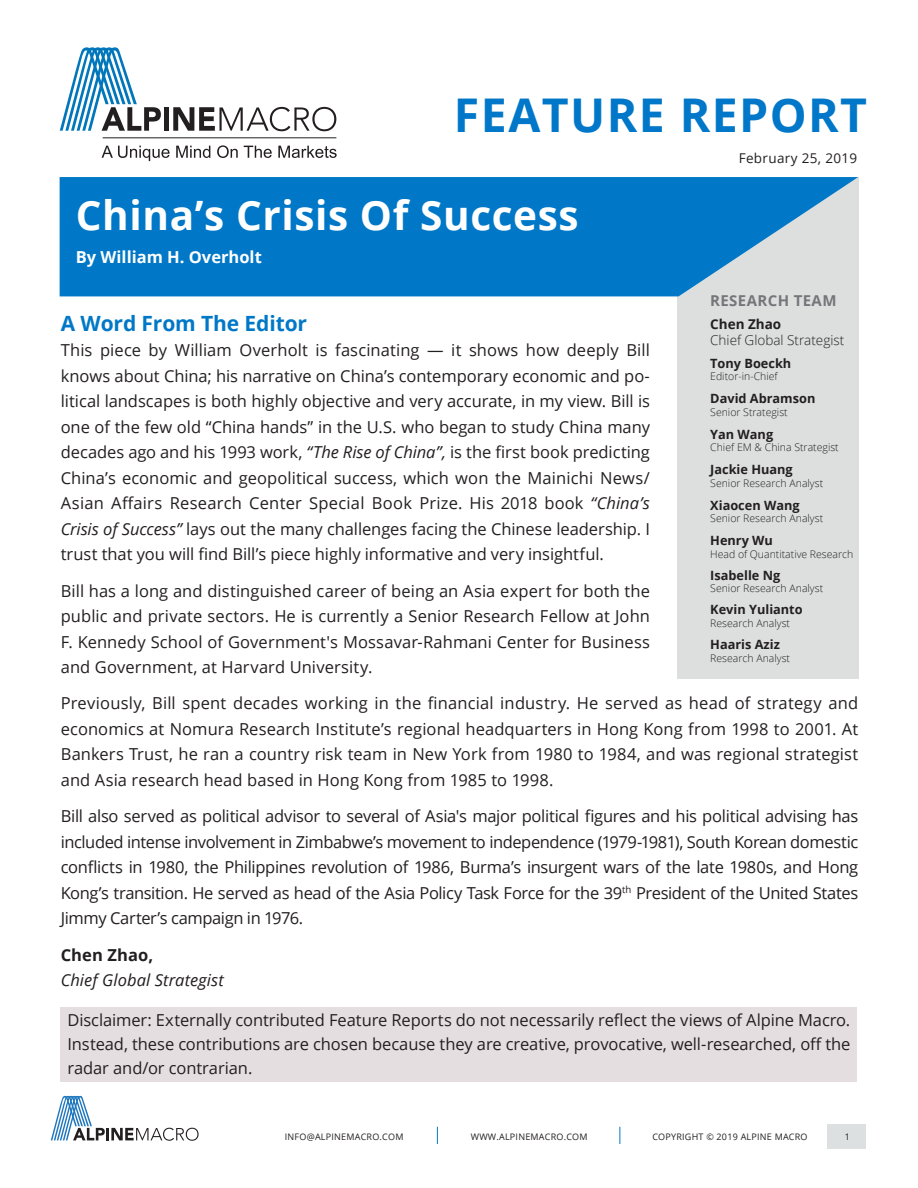
<style>
.page{position:relative;width:918px;height:1188px;background:#fff}
.page>*{position:absolute;margin:0;border:0;box-sizing:border-box;transform-origin:0 0}
.t1{font:700 46.5px "Open Sans";letter-spacing:.03em;color:#0077c8}
.t2{font:700 40.5px "Open Sans";letter-spacing:.015em;color:#fff}
.Sub_header{font:700 21px "Open Sans";letter-spacing:-.005em;color:#0078c7}
.Body_Text{font:16.5px/25.5px "Open Sans";color:#231f20;text-align:justify}
.Body_Text-2{font:italic 16.5px/25.5px "Open Sans";letter-spacing:.005em;color:#231f20}
.t3{font:700 16.5px "Open Sans";color:#fff}
.t4{font:700 15px "Open Sans";letter-spacing:.025em;color:#757679}
.t5{font:300 13.5px "Open Sans";color:#231f20}
.t6{font:13.5px "Open Sans";letter-spacing:.025em;color:#231f20}
.t7{font:700 13.5px "Open Sans";color:#231f20}
.t8{font:700 12.75px "Open Sans";color:#231f20}
.t9{font:300 10.5px "Open Sans";color:#231f20}
.t10{font:9px "Open Sans";letter-spacing:.025em;color:#231f20}
.s1{font-style:italic}
.s2{font-weight:700;font-style:normal}
</style>
<div class="page">
<div style="left:677px;top:177px;width:181px;height:501px;background:#dddfdf"></div>
<svg style="left:60px;top:177px;width:798px;height:119px;background:#1883c9"></svg>
<hr style="left:103px;top:138px;width:233px;height:1px;background:#231f20">
<svg style="left:102px;top:146px;width:68px;height:15px"></svg>
<svg style="left:176px;top:146px;width:34px;height:12px"></svg>
<svg style="left:217px;top:145px;width:21px;height:13px"></svg>
<svg style="left:244px;top:146px;width:28px;height:12px"></svg>
<svg style="left:278px;top:146px;width:59px;height:12px"></svg>
<div style="left:164px;top:107px;width:5px;height:24px;background:#231f20"></div>
<svg style="left:173px;top:107px;width:163px;height:24px"></svg>
<svg style="left:60px;top:47px;width:101px;height:84px"></svg>
<svg style="left:620px;top:1127px;width:1px;height:17px"></svg>
<svg style="left:437px;top:1127px;width:1px;height:17px"></svg>
<svg style="left:51px;top:1096px;width:148px;height:45px"></svg>
<div style="left:827px;top:1125px;width:38px;height:24px;background:#dce0e0"></div>
<div style="left:61px;top:1007px;width:796px;height:74px;background:#e4dee0"></div>
<h1 class="t1" style="left:454px;top:82px;width:415px">FEATURE REPORT</h1>
<p class="t2" style="left:76px;top:187px;width:504px">China’s Crisis Of Success</p>
<p class="t3" style="left:76px;top:245px;width:187px">By William H. Overholt</p>
<p class="t6" style="left:739px;top:149px;width:120px">February 25, 2019</p>
<p class="t4" style="left:710px;top:290px;width:128px">RESEARCH TEAM</p>
<p class="t7" style="left:710px;top:314px;width:73px">Chen Zhao</p>
<p class="t5" style="left:710px;top:331px;width:135px">Chief Global Strategist</p>
<p class="t8" style="left:710px;top:354px;width:83px">Tony Boeckh</p>
<p class="t9" style="left:710px;top:369px;width:69px">Editor-in-Chief</p>
<p class="t8" style="left:710px;top:390px;width:107px">David Abramson</p>
<p class="t9" style="left:710px;top:405px;width:79px">Senior Strategist</p>
<p class="t8" style="left:710px;top:425px;width:64px">Yan Wang</p>
<p class="t9" style="left:710px;top:440px;width:130px">Chief EM &amp; China Strategist</p>
<p class="t8" style="left:710px;top:461px;width:84px">Jackie Huang</p>
<p class="t9" style="left:710px;top:476px;width:114px">Senior Research Analyst</p>
<p class="t8" style="left:710px;top:496px;width:91px">Xiaocen Wang</p>
<p class="t9" style="left:710px;top:511px;width:114px">Senior Research Analyst</p>
<p class="t8" style="left:710px;top:531px;width:64px">Henry Wu</p>
<p class="t9" style="left:710px;top:547px;width:145px">Head of Quantitative Research</p>
<p class="t8" style="left:710px;top:566px;width:72px">Isabelle Ng</p>
<p class="t9" style="left:710px;top:581px;width:114px">Senior Research Analyst</p>
<p class="t8" style="left:710px;top:601px;width:94px">Kevin Yulianto</p>
<p class="t9" style="left:710px;top:616px;width:81px">Research Analyst</p>
<p class="t8" style="left:710px;top:635px;width:71px">Haaris Aziz</p>
<p class="t9" style="left:710px;top:651px;width:81px">Research Analyst</p>
<p class="Sub_header" style="left:61px;top:308px;width:248px">A Word From The Editor</p>
<p class="Body_Text" style="left:61px;top:337px;width:591px">This piece by William Overholt is fascinating — it shows how deeply Bill knows about China; his narrative on China’s contemporary economic and po&shy;litical landscapes is both highly objective and very accurate, in my view. Bill is one of the few old “China hands” in the U.S. who began to study China many decades ago and his 1993 work, <span class="s1">“The Rise of China”,</span> is the first book predicting China’s economic and geopolitical success, which won the Mainichi News/ Asian Affairs Research Center Special Book Prize. His 2018 book <span class="s1">“China’s Crisis of Success”</span> lays out the many challenges facing the Chinese leadership. I trust that you will find Bill’s piece highly informative and very insightful.</p>
<p class="Body_Text" style="left:61px;top:578px;width:591px">Bill has a long and distinguished career of being an Asia expert for both the public and private sectors. He is currently a Senior Research Fellow at John F. Kennedy School of Government's Mossavar-Rahmani Center for Business and Government, at Harvard University.</p>
<p class="Body_Text" style="left:61px;top:690px;width:799px">Previously, Bill spent decades working in the financial industry. He served as head of strategy and economics at Nomura Research Institute’s regional headquarters in Hong Kong from 1998 to 2001. At Bankers Trust, he ran a country risk team in New York from 1980 to 1984, and was regional strategist and Asia research head based in Hong Kong from 1985 to 1998.</p>
<p class="Body_Text" style="left:61px;top:803px;width:799px">Bill also served as political advisor to several of Asia's major political figures and his political advising has included intense involvement in Zimbabwe’s movement to independence (1979-1981), South Korean domestic conflicts in 1980, the Philippines revolution of 1986, Burma’s insurgent wars of the late 1980s, and Hong Kong’s transition. He served as head of the Asia Policy Task Force for the 39<sup>th</sup> President of the United States Jimmy Carter’s campaign in 1976.</p>
<p class="Body_Text-2" style="left:61px;top:941px;width:165px"><span class="s2">Chen Zhao,<br></span>Chief Global Strategist</p>
<p class="Body_Text" style="left:68px;top:1008px;width:785px;line-height:24px">Disclaimer: Externally contributed Feature Reports do not necessarily reflect the views of Alpine Macro.<br>Instead, these contributions are chosen because they are creative, provocative, well-researched, off the radar and/or contrarian.</p>
<p class="t10" style="left:285px;top:1130px;width:120px">INFO@ALPINEMACRO.COM</p>
<p class="t10" style="left:471px;top:1130px;width:118px">WWW.ALPINEMACRO.COM</p>
<p class="t10" style="left:652px;top:1130px;width:157px">COPYRIGHT © 2019 ALPINE MACRO</p>
<p class="t10" style="left:845px;top:1131px;width:7px">1</p>
</div>
